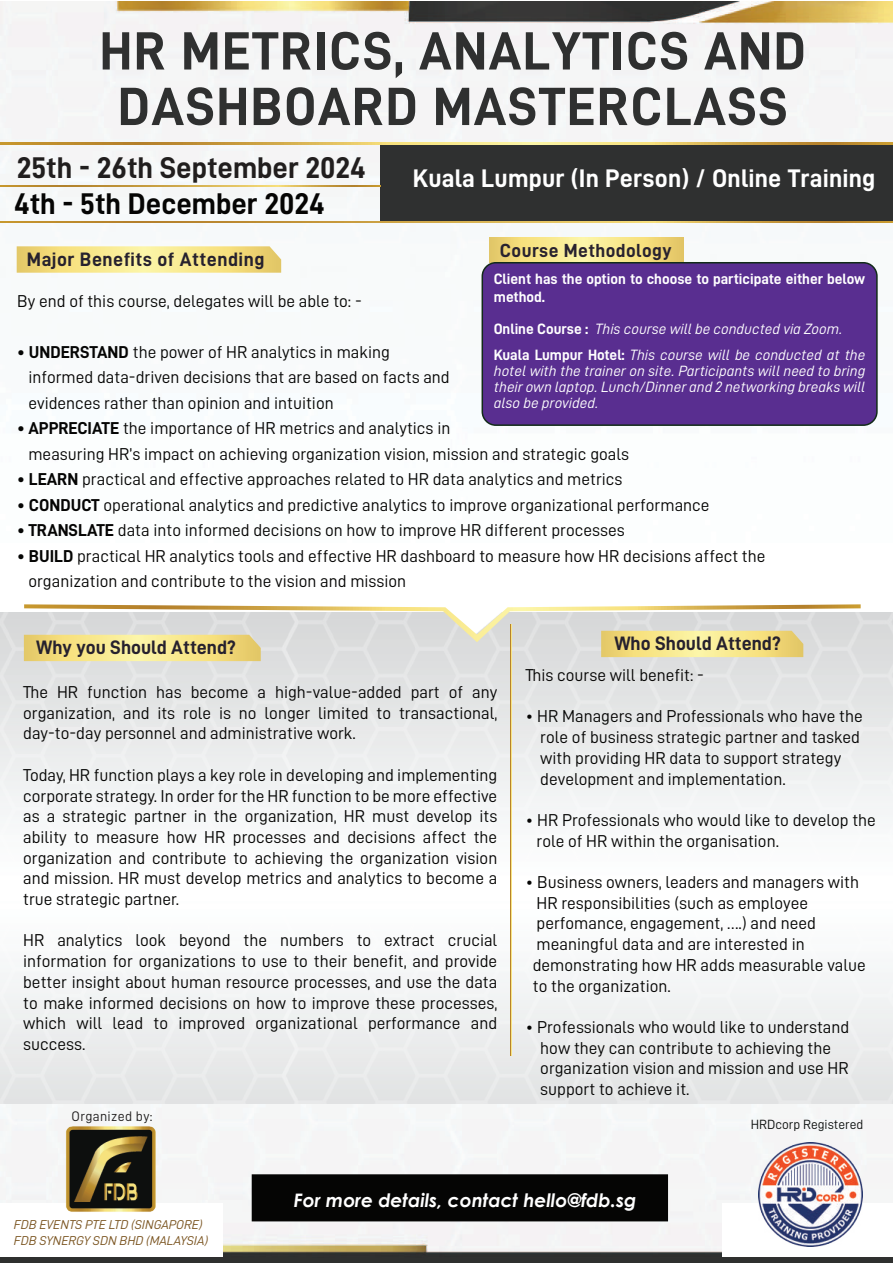
<style>
.page{position:relative;width:893px;height:1263px;background:#fff}
.page>*{position:absolute;margin:0;border:0;box-sizing:border-box;transform-origin:0 0}
.t1{font:54px/55.5px "D DIN Bold";letter-spacing:.025em;color:#2f3030;text-align:center}
.t2{font:30px "D DIN Bold";color:#211e1e}
.t3{font:30px "D DIN Bold";color:#050504}
.t4{font:25.5px "D DIN Bold";letter-spacing:.005em;color:#fff}
.t5{font:19.5px "D DIN Bold";color:#26212e}
.t6{font:19.5px "D DIN Bold";letter-spacing:.025em;color:#26212e}
.t7{font:18.9px "D DIN Bold";letter-spacing:.025em;color:#28222f}
.t8{font:italic 700 18.6px "Century Gothic";color:#fff}
.t9{font:17.25px/20.7px "D DIN";color:#050504}
.t10{font:15px/16px "D DIN Italic";color:#fff}
.t11{font:15px/17.5px "D DIN Bold";color:#fff}
.t12{font:13.95px "D DIN";letter-spacing:.025em;color:#201e1e}
.t13{font:13.35px "D DIN";color:#0e1110}
.t14{font:12.9px/15.5px "D DIN Italic";color:#7a5420}
.s1{font-family:"D DIN Bold"}
</style>
<div class="page">
<img style="left:0;top:1px;width:893px;height:1262px">
<div style="left:380px;top:143px;width:513px;height:78px;background:#2f3030"></div>
<svg style="left:0;top:221px;width:893px;height:2px;background:#cca144"></svg>
<svg style="left:17px;top:246px;width:264px;height:27px;background:#f4e289"></svg>
<img style="left:0;top:612px;width:892px;height:491px">
<svg style="left:510px;top:661px;width:2px;height:394px"></svg>
<svg style="left:24px;top:604px;width:837px;height:57px;background:#e3ddc0"></svg>
<div style="left:0;top:1204px;width:223px;height:53px;background:#fff"></div>
<div style="left:722px;top:1204px;width:171px;height:53px;background:#fff"></div>
<img style="left:48px;top:1107px;width:126px;height:105px">
<img style="left:758px;top:1142px;width:105px;height:105px">
<svg style="left:490px;top:237px;width:194px;height:26px;background:#f4e185"></svg>
<div style="left:482px;top:263px;width:395px;height:162px;background:#592e90;border-radius:14px"></div>
<div style="left:482px;top:262px;width:396px;height:164px;border:2px solid #122b19;border-radius:14px"></div>
<svg style="left:0;top:143px;width:893px;height:2px;background:#d8b559"></svg>
<svg style="left:0;top:185px;width:380px;height:2px"></svg>
<div style="left:252px;top:1174px;width:416px;height:47px;background:#050504"></div>
<h1 class="t1" style="left:99px;top:22px;width:708px">HR METRICS, ANALYTICS AND<br>DASHBOARD MASTERCLASS</h1>
<h2 class="t2" style="left:17px;top:151px;width:351px">25th - 26th September 2024</h2>
<h2 class="t3" style="left:14px;top:187px;width:312px">4th - 5th December 2024</h2>
<h3 class="t4" style="left:413px;top:164px;width:464px">Kuala Lumpur (In Person) / Online Training</h3>
<p class="t7" style="left:500px;top:240px;width:173px">Course Methodology</p>
<p class="t11" style="left:494px;top:270px;width:373px">Client has the option to choose to participate either below method.</p>
<p class="t10" style="left:494px;top:315px;width:373px;line-height:26.2px"><span class="s1">Online Course :</span> This course will be conducted via Zoom.<br><span class="s1">Kuala Lumpur Hotel:</span> This course will be conducted at the</p>
<p class="t10" style="left:494px;top:363px;width:373px;text-align:justify">hotel with the trainer on site. Participants will need to bring their own laptop. Lunch/Dinner and 2 networking breaks will also be provided.</p>
<p class="t6" style="left:27px;top:249px;width:239px">Major Benefits of Attending</p>
<p class="t9" style="left:17px;top:290px;width:346px">By end of this course, delegates will be able to: -</p>
<p class="t9" style="left:28px;top:339px;width:423px;line-height:25.5px;text-indent:-11px"><span class="s1">• UNDERSTAND</span> the power of HR analytics in making informed data-driven decisions that are based on facts and evidences rather than opinion and intuition</p>
<p class="t9" style="left:28px;top:415px;width:602px;line-height:25.5px;text-indent:-11px"><span class="s1">• APPRECIATE</span> the importance of HR metrics and analytics in<br>measuring HR’s impact on achieving organization vision, mission and strategic goals</p>
<p class="t9" style="left:17px;top:469px;width:607px"><span class="s1">• LEARN</span> practical and effective approaches related to HR data analytics and metrics</p>
<p class="t9" style="left:17px;top:494px;width:694px"><span class="s1">• CONDUCT</span> operational analytics and predictive analytics to improve organizational performance</p>
<p class="t9" style="left:17px;top:520px;width:609px"><span class="s1">• TRANSLATE</span> data into informed decisions on how to improve HR different processes</p>
<p class="t9" style="left:28px;top:543px;width:739px;line-height:25.5px;text-indent:-11px"><span class="s1">• BUILD</span> practical HR analytics tools and effective HR dashboard to measure how HR decisions affect the organization and contribute to the vision and mission</p>
<p class="t5" style="left:36px;top:637px;width:201px">Why you Should Attend?</p>
<p class="t5" style="left:614px;top:633px;width:168px">Who Should Attend?</p>
<p class="t9" style="left:23px;top:681px;width:476px;text-align:justify">The HR function has become a high-value-added part of any organization, and its role is no longer limited to transactional, day-to-day personnel and administrative work.</p>
<p class="t9" style="left:23px;top:764px;width:476px;text-align:justify">Today, HR function plays a key role in developing and implementing corporate strategy. In order for the HR function to be more effective as a strategic partner in the organization, HR must develop its ability to measure how HR processes and decisions affect the organization and contribute to achieving the organization vision and mission. HR must develop metrics and analytics to become a true strategic partner.</p>
<p class="t9" style="left:23px;top:930px;width:476px;text-align:justify">HR analytics look beyond the numbers to extract crucial information for organizations to use to their benefit, and provide better insight about human resource processes, and use the data to make informed decisions on how to improve these processes, which will lead to improved organizational performance and success.</p>
<p class="t9" style="left:525px;top:664px;width:180px">This course will benefit: -</p>
<p class="t9" style="left:540px;top:706px;width:324px;text-indent:-15px">• HR Managers and Professionals who have the role of business strategic partner and tasked with providing HR data to support strategy development and implementation.</p>
<p class="t9" style="left:537px;top:809px;width:341px;text-indent:-11px">• HR Professionals who would like to develop the role of HR within the organisation.</p>
<p class="t9" style="left:533px;top:871px;width:335px;text-indent:-7px">• Business owners, leaders and managers with HR responsibilities (such as employee perfomance, engagement, ….) and need meaningful data and are interested in demonstrating how HR adds measurable value to the organization.</p>
<p class="t9" style="left:540px;top:1016px;width:310px;text-indent:-15px">• Professionals who would like to understand how they can contribute to achieving the organization vision and mission and use HR support to achieve it.</p>
<p class="t12" style="left:72px;top:1109px;width:82px">Organized by:</p>
<p class="t14" style="left:14px;top:1217px;width:196px">FDB EVENTS PTE LTD (SINGAPORE)<br>FDB SYNERGY SDN BHD (MALAYSIA)</p>
<p class="t8" style="left:294px;top:1186px;width:344px">For more details, contact hello@fdb.sg</p>
<p class="t13" style="left:751px;top:1117px;width:114px">HRDcorp Registered</p>
</div>
